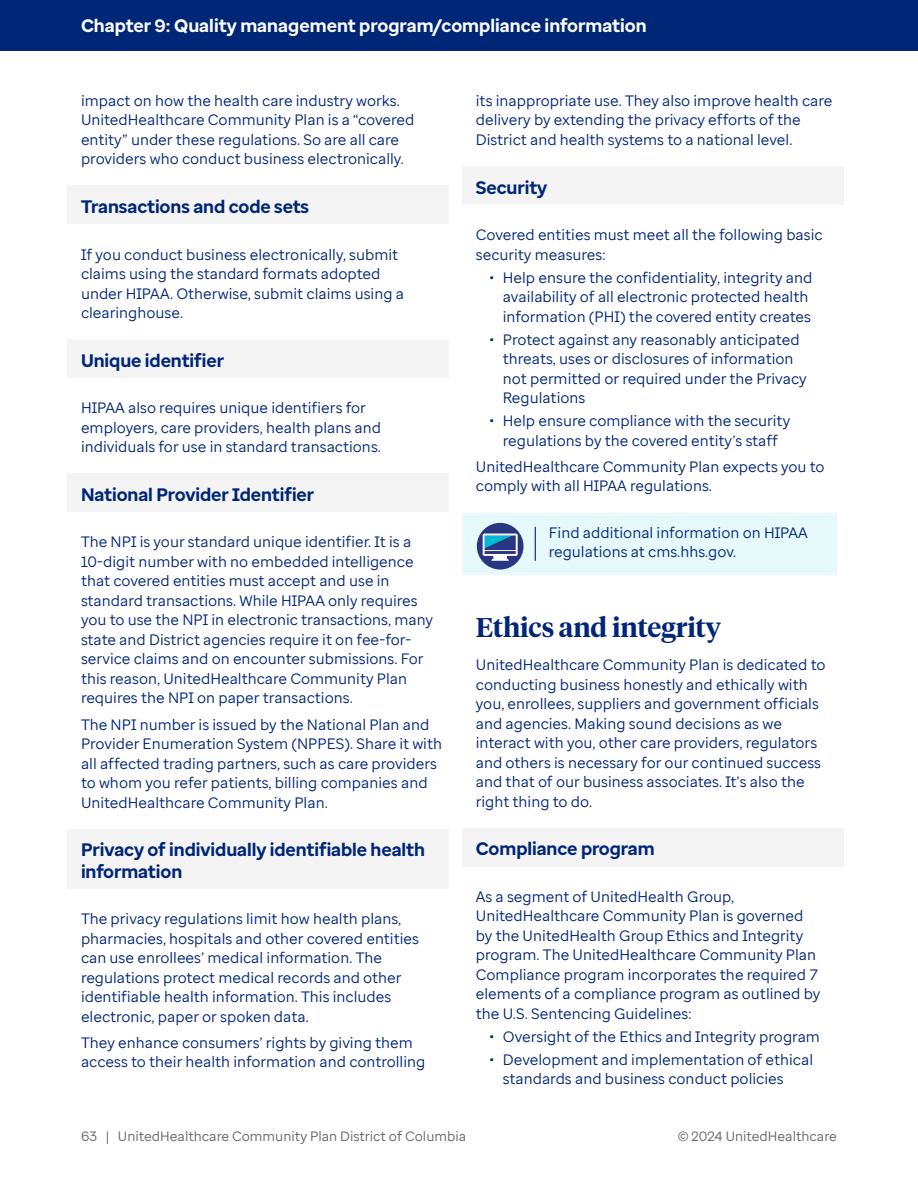
<style>
.page{position:relative;width:918px;height:1188px;background:#fff}
.page>*{position:absolute;margin:0;border:0;box-sizing:border-box;transform-origin:0 0}
.BLUE_MAIN_HEADER_NEW{font:600 27px "UHC Serif Headline";letter-spacing:-.005em;color:#002677}
.BLUE_SUBHEAD_NEW{font:700 18px/21.6px "Enterprise Sans";letter-spacing:-.005em;color:#002677}
.t1{font:700 18px "Enterprise Sans";color:#fff}
.BODY{font:15px/19.5px "Enterprise Sans";color:#002677}
.BLUE_CALL-OUT_NEW{font:15px/19.5px "Enterprise Sans";color:#002677}
.t2{font:13.5px "Enterprise Sans";color:#636466}
</style>
<div class="page">
<div style="left:0;top:0;width:918px;height:51px;background:#002677"></div>
<div style="left:68px;top:186px;width:381px;height:38px;background:#f4f4f4"></div>
<div style="left:68px;top:339px;width:381px;height:39px;background:#f4f4f4"></div>
<div style="left:68px;top:474px;width:381px;height:38px;background:#f4f4f4"></div>
<div style="left:68px;top:829px;width:381px;height:60px;background:#f4f4f4"></div>
<div style="left:462px;top:166px;width:382px;height:39px;background:#f4f4f4"></div>
<div style="left:462px;top:513px;width:375px;height:61px;background:#e6f9fb"></div>
<div style="left:462px;top:828px;width:382px;height:38px;background:#f4f4f4"></div>
<div style="left:477px;top:523px;width:47px;height:46px;background:#293682;border-radius:50%"></div>
<svg style="left:483px;top:534px;width:35px;height:27px"></svg>
<hr style="left:535px;top:527px;width:1px;height:34px;background:#002677">
<p class="t1" style="left:81px;top:14px;width:567px">Chapter 9: Quality management program/compliance information</p>
<p class="BODY" style="left:81px;top:91px;width:335px">impact on how the health care industry works.<br>UnitedHealthcare Community Plan is a “covered entity” under these regulations. So are all care providers who conduct business electronically.</p>
<p class="BLUE_SUBHEAD_NEW" style="left:81px;top:196px;width:230px">Transactions and code sets</p>
<p class="BODY" style="left:81px;top:244px;width:325px">If you conduct business electronically, submit claims using the standard formats adopted under HIPAA. Otherwise, submit claims using a clearinghouse.</p>
<p class="BLUE_SUBHEAD_NEW" style="left:81px;top:350px;width:145px">Unique identifier</p>
<p class="BODY" style="left:81px;top:398px;width:302px">HIPAA also requires unique identifiers for employers, care providers, health plans and individuals for use in standard transactions.</p>
<p class="BLUE_SUBHEAD_NEW" style="left:81px;top:484px;width:235px">National Provider Identifier</p>
<p class="BODY" style="left:81px;top:532px;width:354px">The NPI is your standard unique identifier. It is a 10-digit number with no embedded intelligence that covered entities must accept and use in standard transactions. While HIPAA only requires you to use the NPI in electronic transactions, many state and District agencies require it on fee-for&shy;service claims and on encounter submissions. For this reason, UnitedHealthcare Community Plan requires the NPI on paper transactions.</p>
<p class="BODY" style="left:81px;top:714px;width:363px">The NPI number is issued by the National Plan and Provider Enumeration System (NPPES). Share it with all affected trading partners, such as care providers to whom you refer patients, billing companies and UnitedHealthcare Community Plan.</p>
<p class="BLUE_SUBHEAD_NEW" style="left:81px;top:839px;width:346px">Privacy of individually identifiable health information</p>
<p class="BODY" style="left:81px;top:909px;width:340px">The privacy regulations limit how health plans, pharmacies, hospitals and other covered entities can use enrollees’ medical information. The regulations protect medical records and other identifiable health information. This includes electronic, paper or spoken data.</p>
<p class="BODY" style="left:81px;top:1033px;width:346px">They enhance consumers’ rights by giving them access to their health information and controlling</p>
<p class="BODY" style="left:476px;top:91px;width:358px">its inappropriate use. They also improve health care delivery by extending the privacy efforts of the<br>District and health systems to a national level.</p>
<p class="BLUE_SUBHEAD_NEW" style="left:476px;top:176px;width:73px">Security</p>
<p class="BODY" style="left:476px;top:225px;width:348px">Covered entities must meet all the following basic security measures:</p>
<p class="BODY" style="left:503px;top:267px;width:311px;text-indent:-14px">• Help ensure the confidentiality, integrity and availability of all electronic protected health information (PHI) the covered entity creates</p>
<p class="BODY" style="left:503px;top:329px;width:305px;text-indent:-14px">• Protect against any reasonably anticipated threats, uses or disclosures of information not permitted or required under the Privacy Regulations</p>
<p class="BODY" style="left:489px;top:411px;width:302px;text-align:center">• Help ensure compliance with the security regulations by the covered entity’s staff</p>
<p class="BODY" style="left:476px;top:457px;width:350px">UnitedHealthcare Community Plan expects you to comply with all HIPAA regulations.</p>
<p class="BLUE_CALL-OUT_NEW" style="left:549px;top:523px;width:261px">Find additional information on HIPAA regulations at cms.hhs.gov.</p>
<p class="BLUE_MAIN_HEADER_NEW" style="left:476px;top:609px;width:247px">Ethics and integrity</p>
<p class="BODY" style="left:476px;top:655px;width:351px">UnitedHealthcare Community Plan is dedicated to conducting business honestly and ethically with you, enrollees, suppliers and government officials and agencies. Making sound decisions as we interact with you, other care providers, regulators and others is necessary for our continued success and that of our business associates. It’s also the right thing to do.</p>
<p class="BLUE_SUBHEAD_NEW" style="left:476px;top:838px;width:180px">Compliance program</p>
<p class="BODY" style="left:476px;top:886px;width:346px">As a segment of UnitedHealth Group, UnitedHealthcare Community Plan is governed by the UnitedHealth Group Ethics and Integrity program. The UnitedHealthcare Community Plan Compliance program incorporates the required 7 elements of a compliance program as outlined by the U.S. Sentencing Guidelines:</p>
<p class="BODY" style="left:489px;top:1026px;width:332px">• Oversight of the Ethics and Integrity program</p>
<p class="BODY" style="left:503px;top:1049px;width:312px;text-indent:-14px">• Development and implementation of ethical standards and business conduct policies</p>
<p class="t2" style="left:81px;top:1128px;width:387px">63 | UnitedHealthcare Community Plan District of Columbia</p>
<p class="t2" style="left:678px;top:1128px;width:161px">© 2024 UnitedHealthcare</p>
</div>
